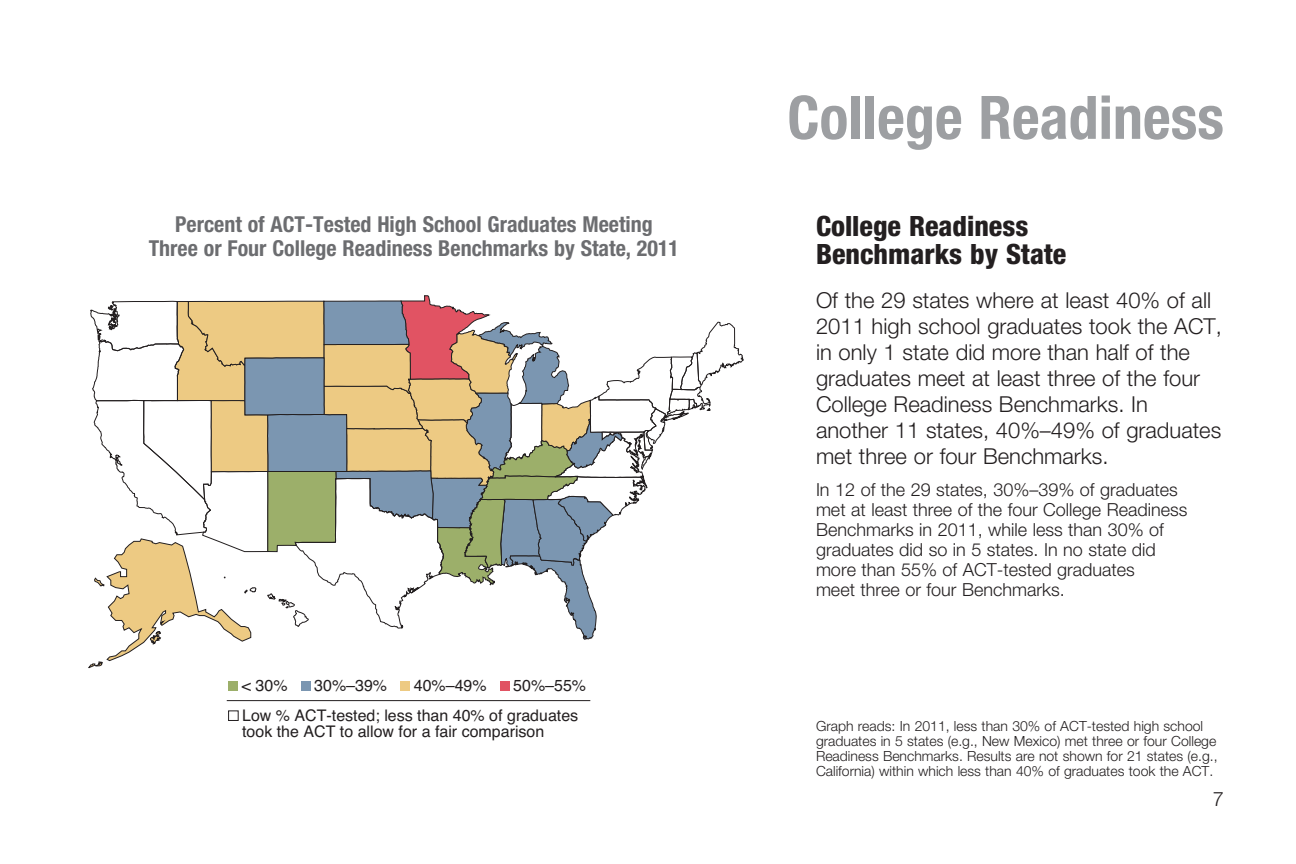
<style>
.page{position:relative;width:1296px;height:864px;background:#fff}
.page>*{position:absolute;margin:0;border:0;box-sizing:border-box;transform-origin:0 0}
.t1{font:700 condensed 60px "Helvetica Neue LT Std";color:#9d9fa2}
.t2{font:800 condensed 28px/28px "Helvetica Neue LT Std";color:#231f20}
.t3{font:300 22px/26px "Helvetica Neue LT Std";color:#231f20}
.t4{font:700 condensed 22px/24px "Helvetica Neue LT Std";color:#6c6d70;text-align:center}
.t5{font:300 20px "Helvetica Neue LT Std";color:#231f20}
.t6{font:300 18px/20px "Helvetica Neue LT Std";color:#231f20}
.t7{font:16px/16px "Helvetica";color:#231f20}
.t8{font:300 14px/15px "Helvetica Neue LT Std";color:#231f20}
</style>
<div class="page">
<svg style="left:88px;top:295px;width:656px;height:374px"></svg>
<div style="left:228px;top:710px;width:11px;height:11px;border:1px solid #231f20"></div>
<div style="left:229px;top:681px;width:9px;height:10px;background:#9caf6a"></div>
<div style="left:401px;top:681px;width:9px;height:10px;background:#edca83"></div>
<div style="left:301px;top:681px;width:10px;height:10px;background:#7b96b1"></div>
<div style="left:500px;top:681px;width:10px;height:10px;background:#e15363"></div>
<hr style="left:227px;top:700px;width:363px;height:1px;background:#231f20">
<p class="t4" style="left:149px;top:214px;width:532px">Percent of ACT-Tested High School Graduates Meeting<br>Three or Four College Readiness Benchmarks by State, 2011</p>
<p class="t7" style="left:242px;top:677px;width:47px">&lt; 30%</p>
<p class="t7" style="left:314px;top:677px;width:74px">30%–39%</p>
<p class="t7" style="left:414px;top:677px;width:74px">40%–49%</p>
<p class="t7" style="left:513px;top:677px;width:74px">50%–55%</p>
<p class="t7" style="left:242px;top:707px;width:338px">Low % ACT-tested; less than 40% of graduates took the ACT to allow for a fair comparison</p>
<h1 class="t1" style="left:787px;top:96px;width:438px">College Readiness</h1>
<p class="t2" style="left:816px;top:214px;width:252px">College Readiness<br>Benchmarks by State</p>
<p class="t3" style="left:816px;top:289px;width:407px">Of the 29 states where at least 40% of all 2011 high school graduates took the ACT, in only 1 state did more than half of the graduates meet at least three of the four College Readiness Benchmarks. In another 11 states, 40%–49% of graduates met three or four Benchmarks.</p>
<p class="t6" style="left:816px;top:481px;width:373px">In 12 of the 29 states, 30%–39% of graduates met at least three of the four College Readiness Benchmarks in 2011, while less than 30% of graduates did so in 5 states. In no state did more than 55% of ACT-tested graduates<br>meet three or four Benchmarks.</p>
<p class="t8" style="left:816px;top:720px;width:403px">Graph reads: In 2011, less than 30% of ACT-tested high school graduates in 5 states (e.g., New Mexico) met three or four College Readiness Benchmarks. Results are not shown for 21 states (e.g., California) within which less than 40% of graduates took the ACT.</p>
<p class="t5" style="left:1213px;top:792px;width:13px">7</p>
</div>
